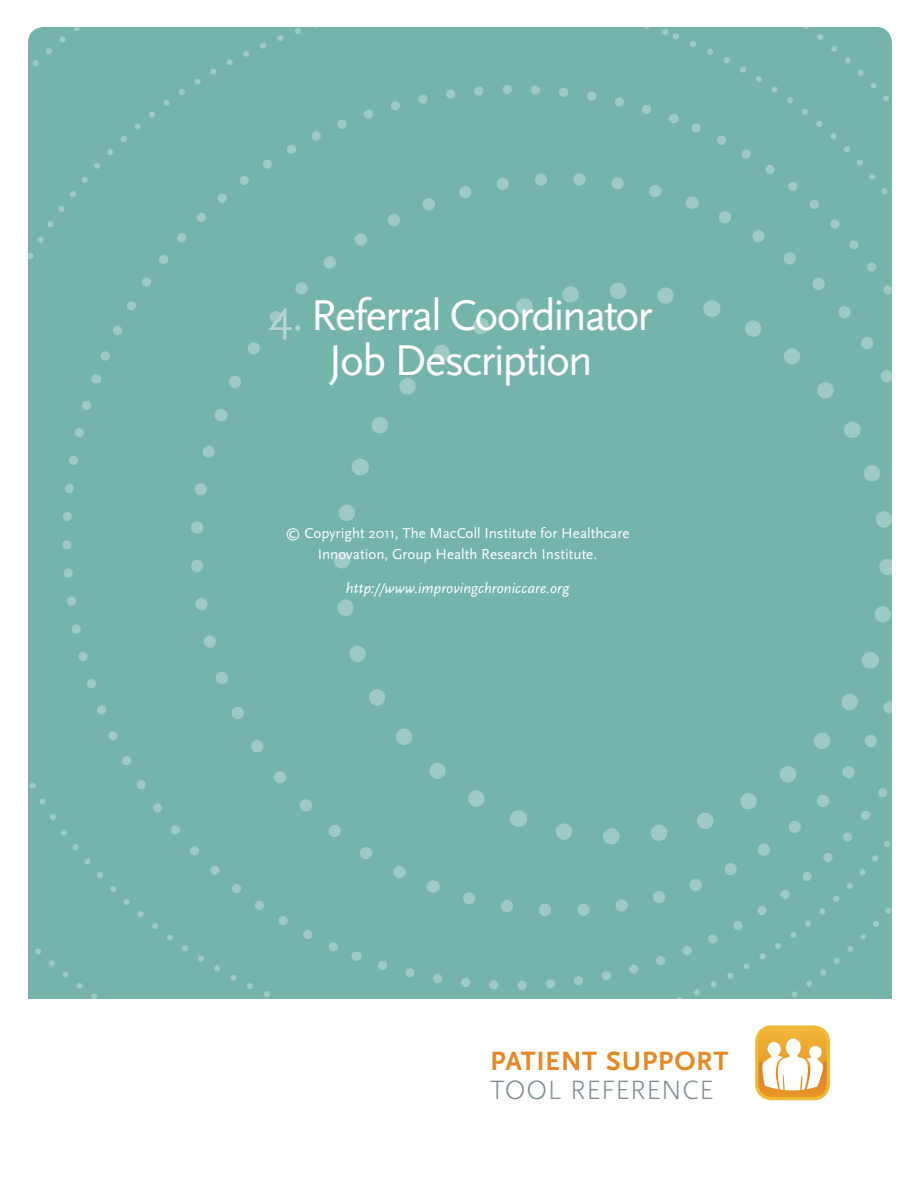
<style>
.page{position:relative;width:918px;height:1188px;background:#fff}
.page>*{position:absolute;margin:0;border:0;box-sizing:border-box;transform-origin:0 0}
.t1{font:45px/45px "Scala Sans OT";letter-spacing:-.045em;color:#fff;text-align:center}
.t2{font:700 27.6px "Scala Sans OT";letter-spacing:.02em;color:#e78822}
.t3{font:300 27.6px "Scala Sans OT";letter-spacing:.015em;color:#808e93}
.t4{font:15px/21px "Scala Sans OT";color:#fff;text-align:center}
.t5{font:italic 15px "Scala Sans OT";letter-spacing:.01em;color:#fff}
.s1{color:#b7d4cf}
</style>
<div class="page">
<div style="left:431px;top:27px;width:226px;height:649px;background:#74b4ab"></div>
<div style="left:545px;top:660px;width:112px;height:16px;background:#74b4ab"></div>
<div style="left:355px;top:414px;width:302px;height:53px;background:#74b4ab"></div>
<div style="left:431px;top:493px;width:87px;height:204px;background:#74b4ab"></div>
<div style="left:454px;top:676px;width:203px;height:21px;background:#74b4ab"></div>
<div style="left:295px;top:378px;width:362px;height:36px;background:#74b4ab"></div>
<div style="left:355px;top:436px;width:76px;height:268px;background:#74b4ab"></div>
<div style="left:229px;top:41px;width:428px;height:337px;background:#74b4ab"></div>
<div style="left:295px;top:394px;width:60px;height:326px;background:#74b4ab"></div>
<div style="left:305px;top:704px;width:587px;height:16px;background:#74b4ab"></div>
<div style="left:28px;top:27px;width:627px;height:307px;background:#74b4ab"></div>
<div style="left:229px;top:344px;width:66px;height:655px;background:#74b4ab"></div>
<div style="left:239px;top:720px;width:653px;height:279px;background:#74b4ab"></div>
<div style="left:657px;top:27px;width:235px;height:683px;background:#74b4ab"></div>
<div style="left:28px;top:27px;width:619px;height:265px;background:#74b4ab"></div>
<div style="left:28px;top:302px;width:201px;height:697px;background:#74b4ab"></div>
<svg style="left:755px;top:1025px;width:75px;height:75px"></svg>
<h1 class="t1" style="left:269px;top:294px;width:385px"><span class="s1">4.</span> Referral Coordinator<br>Job Description</h1>
<p class="t4" style="left:286px;top:522px;width:345px">© Copyright 2011, The MacColl Institute for H ealthcare<br>Innovation, Group H ealth Research Institute.</p>
<p class="t5" style="left:346px;top:580px;width:225px">http://www.improvingchroniccare.org</p>
<h2 class="t2" style="left:490px;top:1045px;width:222px">PATIENT SUPPORT</h2>
<h2 class="t3" style="left:490px;top:1075px;width:225px">TOOL REFERENCE</h2>
</div>
